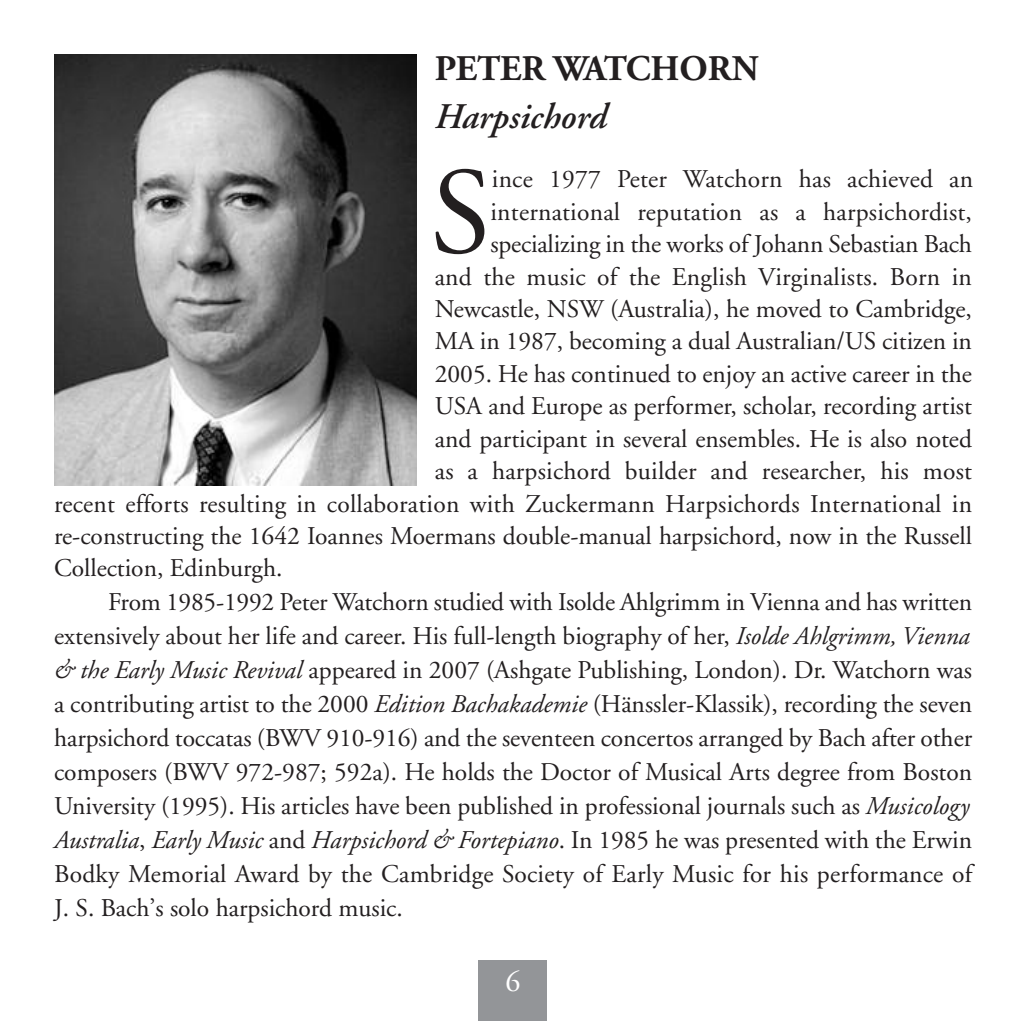
<style>
.page{position:relative;width:1026px;height:1021px;background:#fff}
.page>*{position:absolute;margin:0;border:0;box-sizing:border-box;transform-origin:0 0}
.t1{font:123.3px "Adobe Garamond";color:#231f20}
.t2{font:700 36px "Adobe Garamond";color:#231f20}
.t3{font:italic 600 36px "Adobe Garamond";color:#231f20}
.t4{font:30px "Adobe Garamond";color:#fff}
.t5{font:25.5px "Adobe Garamond";color:#231f20}
.t6{font:italic 25.5px "Adobe Garamond";color:#231f20}
.s1{font-style:italic}
.s2{font-style:normal}
</style>
<div class="page">
<div style="left:479px;top:960px;width:68px;height:60px;background:#939598"></div>
<img style="left:54px;top:54px;width:363px;height:431px">
<h2 class="t2" style="left:435px;top:54px;width:325px">PETER WATCHORN</h2>
<h2 class="t3" style="left:435px;top:102px;width:174px">Harpsichord</h2>
<h1 class="t1" style="left:431px;top:164px;width:62px">S</h1>
<p class="t5" style="left:492px;top:169px;width:483px">ince 1977 Peter Watchorn has achieved an</p>
<p class="t5" style="left:491px;top:201px;width:483px">international reputation as a harpsichordist,</p>
<p class="t5" style="left:491px;top:234px;width:483px">specializing in the works of Johann Sebastian Bach</p>
<p class="t5" style="left:435px;top:266px;width:539px">and the music of the English Virginalists. Born in</p>
<p class="t5" style="left:435px;top:299px;width:539px">Newcastle, NSW (Australia), he moved to Cambridge,</p>
<p class="t5" style="left:435px;top:331px;width:539px">MA in 1987, becoming a dual Australian/US citizen in</p>
<p class="t5" style="left:435px;top:363px;width:539px">2005. He has continued to enjoy an active career in the</p>
<p class="t5" style="left:435px;top:396px;width:539px">USA and Europe as performer, scholar, recording artist</p>
<p class="t5" style="left:435px;top:428px;width:539px">and participant in several ensembles. He is also noted</p>
<p class="t5" style="left:435px;top:461px;width:539px">as a harpsichord builder and researcher, his most</p>
<p class="t5" style="left:54px;top:493px;width:920px">recent efforts resulting in collaboration with Zuckermann Harpsichords International in</p>
<p class="t5" style="left:54px;top:525px;width:920px">re-constructing the 1642 Ioannes Moermans double-manual harpsichord, now in the Russell</p>
<p class="t5" style="left:54px;top:558px;width:230px">Collection, Edinburgh.</p>
<p class="t5" style="left:108px;top:592px;width:866px">From 1985-1992 Peter Watchorn studied with Isolde Ahlgrimm in Vienna and has written</p>
<p class="t5" style="left:54px;top:626px;width:917px">extensively about her life and career. His full-length biography of her, <span class="s1">Isolde Ahlgrimm, Vienna</span></p>
<p class="t5" style="left:54px;top:659px;width:920px"><span class="s1">&amp; the Early Music Revival</span> appeared in 2007 (Ashgate Publishing, London). Dr. Watchorn was</p>
<p class="t5" style="left:54px;top:693px;width:920px">a contributing artist to the 2000 <span class="s1">Edition Bachakademie</span> (Hänssler-Klassik), recording the seven</p>
<p class="t5" style="left:54px;top:727px;width:920px">harpsichord toccatas (BWV 910-916) and the seventeen concertos arranged by Bach after other</p>
<p class="t5" style="left:54px;top:761px;width:920px">composers (BWV 972-987; 592a). He holds the Doctor of Musical Arts degree from Boston</p>
<p class="t5" style="left:54px;top:795px;width:917px">University (1995). His articles have been published in professional journals such as <span class="s1">Musicology</span></p>
<p class="t6" style="left:54px;top:829px;width:920px">Australia<span class="s2">,</span> Early Music <span class="s2">and</span> Harpsichord &amp; Fortepiano<span class="s2">. In 1985 he was presented with the Erwin</span></p>
<p class="t5" style="left:54px;top:863px;width:920px">Bodky Memorial Award by the Cambridge Society of Early Music for his performance of</p>
<p class="t5" style="left:54px;top:897px;width:350px">J. S. Bach’s solo harpsichord music.</p>
<p class="t4" style="left:505px;top:969px;width:16px">6</p>
</div>
